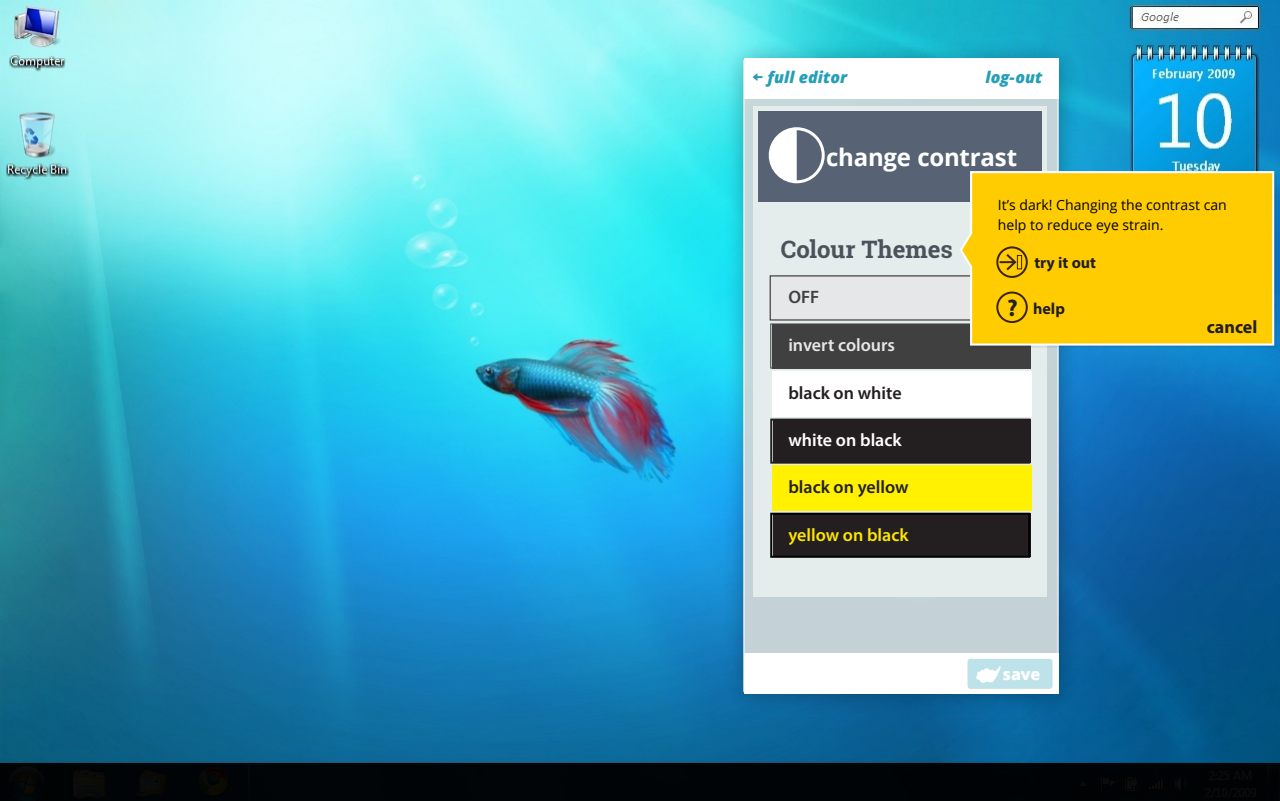
<style>
.page{position:relative;width:1280px;height:801px;background:#fff}
.page>*{position:absolute;margin:0;border:0;box-sizing:border-box;transform-origin:0 0}
.t1{font:700 24px "Open Sans";letter-spacing:-.01em;color:#fff}
.t2{font:700 24px "Roboto Slab";color:#4c525a}
.t3{font:600 18px "Myriad Pro";color:#231f20}
.t4{font:600 18px "Myriad Pro";color:#e6e7e8}
.t5{font:600 18px "Myriad Pro";color:#ffe600}
.t6{font:600 18px "Myriad Pro";color:#fff}
.t7{font:700 18px "Myriad Pro";color:#231f20}
.t8{font:600 18px "Myriad Pro";color:#404041}
.t9{font:italic 800 16px "Open Sans";color:#259fb8}
.t10{font:700 16px "Myriad Pro";color:#231f20}
.t11{font:800 16px "Open Sans";color:#fff}
.t12{font:14px/20px "Open Sans";color:#000100}
.s1{font-size:24px}
</style>
<div class="page">
<img style="left:0;top:0;width:1280px;height:763px">
<img style="left:715px;top:29px;width:375px;height:695px">
<div style="left:744px;top:98px;width:315px;height:555px;background:#c4d2d7"></div>
<div style="left:744px;top:653px;width:315px;height:40px;background:#fff"></div>
<div style="left:968px;top:658px;width:84px;height:30px;background:#bee2e9;border-radius:3px"></div>
<svg style="left:976px;top:666px;width:25px;height:16px"></svg>
<div style="left:744px;top:58px;width:315px;height:40px;background:#fff"></div>
<svg style="left:753px;top:73px;width:10px;height:8px"></svg>
<div style="left:0;top:763px;width:1280px;height:37px;background:#000"></div>
<div style="left:753px;top:106px;width:294px;height:490px;background:#e4ecec"></div>
<div style="left:758px;top:111px;width:284px;height:90px;background:#576374"></div>
<svg style="left:769px;top:127px;width:56px;height:56px"></svg>
<div style="left:772px;top:371px;width:260px;height:45px;background:#fff"></div>
<div style="left:772px;top:465px;width:260px;height:45px;background:#fff100"></div>
<div style="left:770px;top:418px;width:260px;height:45px;background:#231f20"></div>
<svg style="left:770px;top:512px;width:260px;height:45px;background:#242121"></svg>
<div style="left:960px;top:171px;width:314px;height:174px;background:#ffcc02"></div>
<svg style="left:997px;top:247px;width:30px;height:30px"></svg>
<div style="left:996px;top:246px;width:32px;height:32px;border:2px solid #3b2314;border-radius:50%"></div>
<svg style="left:770px;top:254px;width:260px;height:114px"></svg>
<svg style="left:1017px;top:255px;width:5px;height:14px"></svg>
<p class="t9" style="left:768px;top:65px;width:81px">full editor</p>
<p class="t9" style="left:986px;top:65px;width:58px">log-out</p>
<h1 class="t1" style="left:826px;top:140px;width:193px">change contrast</h1>
<h1 class="t2" style="left:781px;top:232px;width:174px">Colour Themes</h1>
<p class="t8" style="left:788px;top:285px;width:32px">OFF</p>
<p class="t4" style="left:788px;top:333px;width:108px">invert colours</p>
<p class="t3" style="left:788px;top:381px;width:115px">black on white</p>
<p class="t6" style="left:788px;top:428px;width:115px">white on black</p>
<p class="t3" style="left:788px;top:475px;width:122px">black on yellow</p>
<p class="t5" style="left:788px;top:522px;width:122px">yellow on black</p>
<p class="t12" style="left:998px;top:194px;width:230px">It’s dark! Changing the contrast can help to reduce eye strain.</p>
<p class="t10" style="left:1034px;top:251px;width:63px">try it out</p>
<p class="t10" style="left:1007px;top:298px;width:59px"><span class="s1">?</span> help</p>
<p class="t7" style="left:1207px;top:314px;width:52px">cancel</p>
<p class="t11" style="left:1003px;top:661px;width:39px">save</p>
</div>
